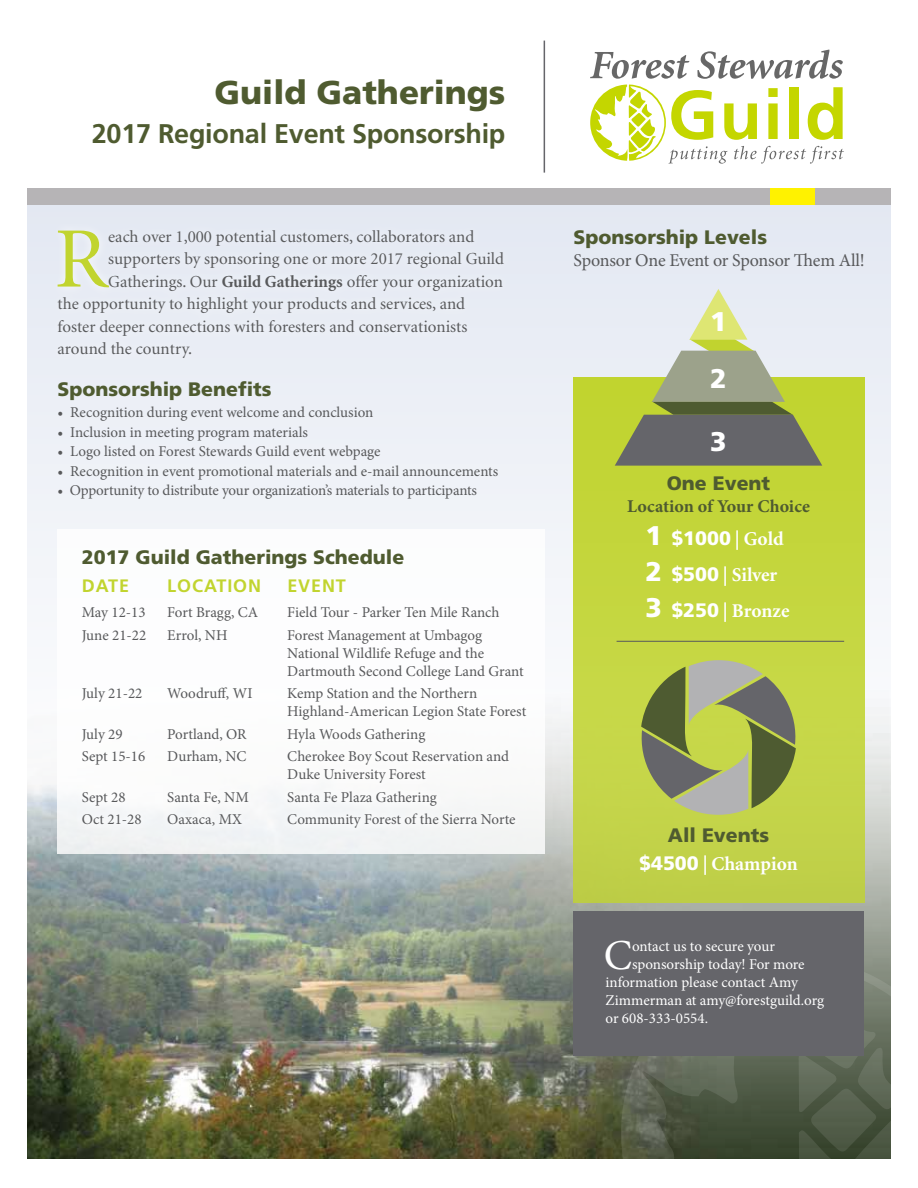
<style>
.page{position:relative;width:918px;height:1188px;background:#fff}
.page>*{position:absolute;margin:0;border:0;box-sizing:border-box;transform-origin:0 0}
.t1{font:86.1px "Minion";color:#c1d42f}
.t2{font:42.75px "Minion Pro";color:#fff}
.t3{font:900 33px "Frutiger";color:#4f5b30}
.t4{font:700 27px "Frutiger";letter-spacing:-.01em;color:#4f5b30}
.t5{font:900 27px/56.7px "Frutiger";color:#fff}
.t6{font:900 19.5px "Frutiger";color:#4f5b30}
.t7{font:700 19.5px/36px "Minion";letter-spacing:-.005em;color:#fff}
.t8{font:900 19.5px "Frutiger";color:#fff}
.t9{font:18px "Minion Pro";letter-spacing:-.02em;color:#58595b}
.t10{font:700 18px "Minion Pro";color:#4f5b30}
.t11{font:700 18px "Frutiger";letter-spacing:.05em;color:#c1d42f}
.t12{font:16.8px "Minion";color:#58595b}
.t13{font:15px/18px "Minion Pro";letter-spacing:-.005em;color:#58595b}
.t14{font:15px "Minion Pro";letter-spacing:-.005em;color:#fff}
.s1{font-weight:700}
.s2{font-size:27px}
.s3{font-family:"Minion";font-weight:700}
.s4{font-family:"Frutiger";font-weight:900;font-size:27px}
.s5{font-family:"Frutiger";font-weight:900}
</style>
<div class="page">
<div style="left:27px;top:197px;width:864px;height:630px;background:#eaeef5"></div>
<img style="left:27px;top:682px;width:864px;height:476px">
<svg style="left:621px;top:958px;width:270px;height:201px;background:#545e4a"></svg>
<div style="left:574px;top:377px;width:291px;height:526px;background:linear-gradient(to bottom,#c3d631,#c4d44e)"></div>
<svg style="left:641px;top:660px;width:156px;height:155px;background:#97a05f"></svg>
<hr style="left:544px;top:41px;width:1px;height:132px;background:#65656a">
<svg style="left:590px;top:85px;width:254px;height:79px"></svg>
<svg style="left:590px;top:52px;width:100px;height:27px"></svg>
<svg style="left:697px;top:50px;width:146px;height:29px"></svg>
<div style="left:27px;top:188px;width:864px;height:17px;background:#b6b4b6"></div>
<div style="left:770px;top:188px;width:45px;height:17px;background:#fff200"></div>
<div style="left:58px;top:529px;width:487px;height:324px;background:#fff"></div>
<div style="left:574px;top:911px;width:290px;height:145px;background:#65656a"></div>
<hr style="left:617px;top:641px;width:227px;height:1px;background:#58595b">
<svg style="left:615px;top:289px;width:207px;height:177px"></svg>
<h3 class="t3" style="left:215px;top:72px;width:292px">Guild Gatherings</h3>
<h3 class="t4" style="left:92px;top:117px;width:415px">2017 Regional Event Sponsorship</h3>
<h1 class="t1" style="left:55px;top:217px;width:55px">R</h1>
<p class="t12" style="left:108px;top:228px;width:368px">each over 1,000 potential customers, collaborators and</p>
<p class="t12" style="left:108px;top:250px;width:397px">supporters by sponsoring one or more 2017 regional Guild</p>
<p class="t12" style="left:108px;top:273px;width:396px">Gatherings. Our <span class="s1">Guild Gatherings</span> offer your organization</p>
<p class="t12" style="left:58px;top:295px;width:409px">the opportunity to highlight your products and services, and</p>
<p class="t12" style="left:58px;top:318px;width:411px">foster deeper connections with foresters and conservationists</p>
<p class="t12" style="left:58px;top:340px;width:136px">around the country.</p>
<h3 class="t6" style="left:58px;top:378px;width:216px">Sponsorship Benefits</h3>
<p class="t13" style="left:58px;top:404px;width:317px">• Recognition during event welcome and conclusion</p>
<p class="t13" style="left:58px;top:423px;width:252px">• Inclusion in meeting program materials</p>
<p class="t13" style="left:58px;top:443px;width:324px">• Logo listed on Forest Stewards Guild event webpage</p>
<p class="t13" style="left:58px;top:462px;width:442px">• Recognition in event promotional materials and e-mail announcements</p>
<p class="t13" style="left:58px;top:482px;width:421px">• Opportunity to distribute your organization’s materials to participants</p>
<h3 class="t6" style="left:82px;top:546px;width:324px">2017 Guild Gatherings Schedule</h3>
<p class="t11" style="left:82px;top:575px;width:49px">DATE</p>
<p class="t11" style="left:167px;top:575px;width:95px">LOCATION</p>
<p class="t11" style="left:287px;top:575px;width:60px">EVENT</p>
<p class="t13" style="left:82px;top:604px;width:65px">May 12-13</p>
<p class="t13" style="left:167px;top:604px;width:92px">Fort Bragg, CA</p>
<p class="t13" style="left:287px;top:604px;width:214px">Field Tour - Parker Ten Mile Ranch</p>
<p class="t13" style="left:82px;top:626px;width:66px">June 21-22</p>
<p class="t13" style="left:167px;top:626px;width:62px">Errol, NH</p>
<p class="t13" style="left:287px;top:626px;width:238px">Forest Management at Umbagog<br>National Wildlife Refuge and the<br>Dartmouth Second College Land Grant</p>
<p class="t13" style="left:82px;top:685px;width:62px">July 21-22</p>
<p class="t13" style="left:167px;top:685px;width:87px">Woodruff, WI</p>
<p class="t13" style="left:287px;top:685px;width:240px">Kemp Station and the Northern<br>Highland-American Legion State Forest</p>
<p class="t13" style="left:82px;top:725px;width:42px">July 29</p>
<p class="t13" style="left:167px;top:725px;width:81px">Portland, OR</p>
<p class="t13" style="left:287px;top:725px;width:140px">Hyla Woods Gathering</p>
<p class="t13" style="left:82px;top:748px;width:65px">Sept 15-16</p>
<p class="t13" style="left:167px;top:748px;width:81px">Durham, NC</p>
<p class="t13" style="left:287px;top:748px;width:223px">Cherokee Boy Scout Reservation and<br>Duke University Forest</p>
<p class="t13" style="left:82px;top:788px;width:45px">Sept 28</p>
<p class="t13" style="left:167px;top:788px;width:83px">Santa Fe, NM</p>
<p class="t13" style="left:287px;top:788px;width:151px">Santa Fe Plaza Gathering</p>
<p class="t13" style="left:82px;top:811px;width:61px">Oct 21-28</p>
<p class="t13" style="left:167px;top:811px;width:76px">Oaxaca, MX</p>
<p class="t13" style="left:287px;top:811px;width:230px">Community Forest of the Sierra Norte</p>
<h3 class="t6" style="left:574px;top:226px;width:195px">Sponsorship Levels</h3>
<p class="t9" style="left:574px;top:248px;width:293px">Sponsor One Event or Sponsor Them All!</p>
<h3 class="t5" style="left:710px;top:293px;width:18px">1<br>2</h3>
<h3 class="t5" style="left:710px;top:413px;width:18px">3</h3>
<h3 class="t6" style="left:667px;top:471px;width:105px">One Event</h3>
<p class="t10" style="left:627px;top:493px;width:184px">Location of Your Choice</p>
<h3 class="t8" style="left:646px;top:527px;width:140px"><span class="s2">1</span> $1000 <span class="s3">| Gold</span></h3>
<h3 class="t7" style="left:646px;top:557px;width:145px"><span class="s4">2</span> <span class="s5">$500</span> | Silver<br><span class="s4">3</span> <span class="s5">$250</span> | Bronze</h3>
<h3 class="t6" style="left:668px;top:824px;width:103px">All Events</h3>
<h3 class="t7" style="left:639px;top:847px;width:160px"><span class="s5">$4500</span> | Champion</h3>
<h2 class="t2" style="left:604px;top:927px;width:30px">C</h2>
<p class="t14" style="left:632px;top:937px;width:144px">ontact us to secure your</p>
<p class="t14" style="left:632px;top:955px;width:174px">sponsorship today! For more</p>
<p class="t14" style="left:606px;top:973px;width:194px">information please contact Amy</p>
<p class="t14" style="left:606px;top:991px;width:220px">Zimmerman at amy@forestguild.org</p>
<p class="t14" style="left:606px;top:1009px;width:104px">or 608-333-0554.</p>
</div>
